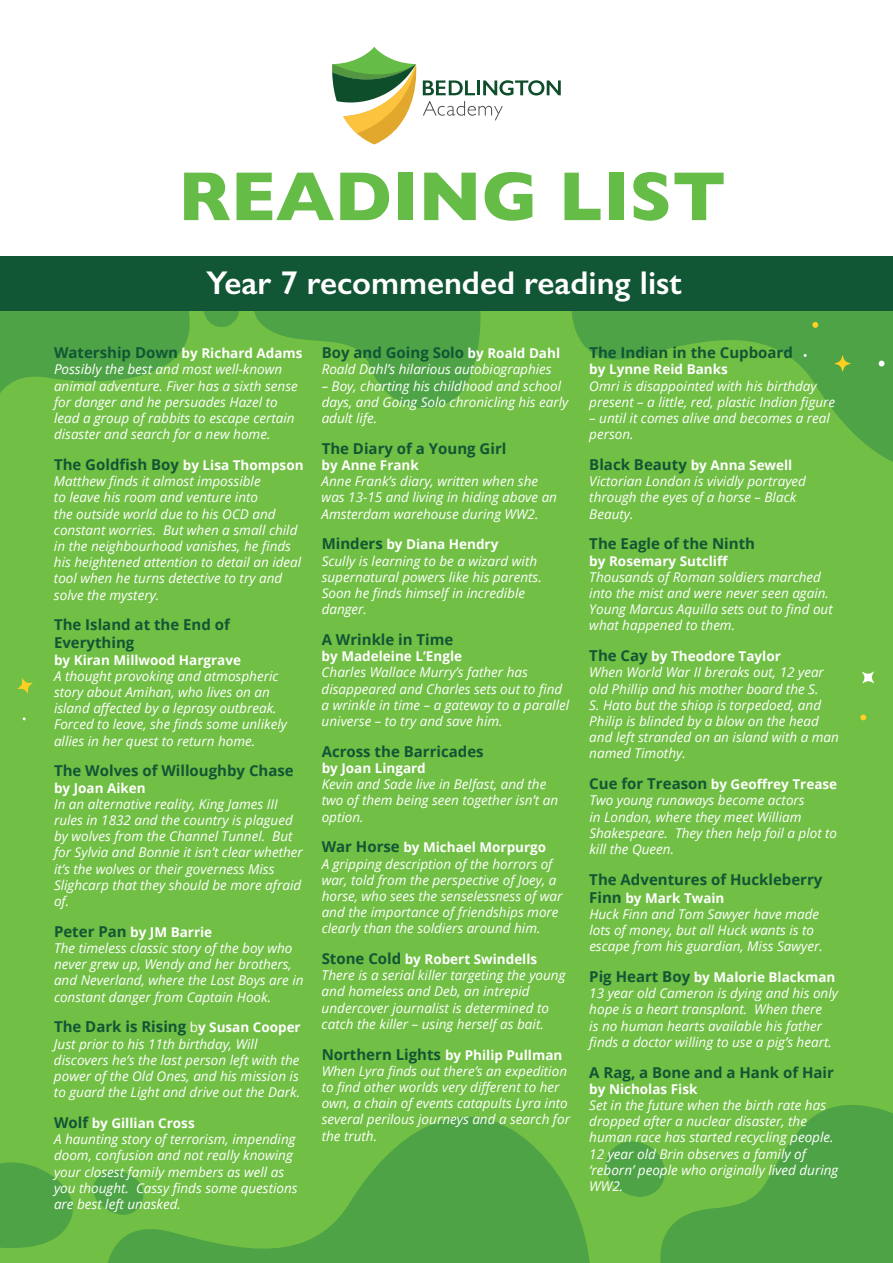
<style>
.page{position:relative;width:893px;height:1263px;background:#fff}
.page>*{position:absolute;margin:0;border:0;box-sizing:border-box;transform-origin:0 0}
.t1{font:700 70.05px "Gill Sans";color:#65bc46}
.t2{font:600 33px "Gill Sans";color:#fff}
.t3{font:700 15px/18px "Open Sans";color:#115635}
.t4{font:italic 13.5px/16.2px "Open Sans";color:#fff}
.t5{font:700 13.5px "Open Sans";color:#fff}
.s1{font-weight:700;font-style:normal;font-size:15px;color:#115635}
.s2{font-weight:700;font-style:normal}
.s3{font-size:13.5px;color:#fff}
.s4{font-weight:400;font-size:13.5px;color:#fff}
</style>
<div class="page">
<div style="left:0;top:285px;width:893px;height:978px;background:#71bf44"></div>
<svg style="left:254px;top:311px;width:227px;height:97px"></svg>
<svg style="left:0;top:311px;width:239px;height:82px"></svg>
<svg style="left:572px;top:311px;width:321px;height:151px"></svg>
<svg style="left:108px;top:1116px;width:482px;height:147px"></svg>
<svg style="left:660px;top:1105px;width:233px;height:158px;fill:#4ea346"></svg>
<svg style="left:605px;top:1137px;width:64px;height:61px"></svg>
<svg style="left:0;top:1159px;width:147px;height:94px"></svg>
<svg style="left:812px;top:322px;width:6px;height:6px"></svg>
<svg style="left:879px;top:361px;width:5px;height:5px"></svg>
<svg style="left:834px;top:355px;width:17px;height:17px"></svg>
<svg style="left:860px;top:714px;width:6px;height:7px"></svg>
<svg style="left:862px;top:671px;width:12px;height:12px"></svg>
<svg style="left:17px;top:678px;width:16px;height:15px"></svg>
<div style="left:0;top:256px;width:893px;height:55px;background:#115635"></div>
<svg style="left:332px;top:47px;width:85px;height:98px"></svg>
<svg style="left:423px;top:80px;width:52px;height:15px"></svg>
<hr style="left:477px;top:80px;width:3px;height:15px;background:#0f4e2b">
<svg style="left:483px;top:80px;width:78px;height:15px"></svg>
<svg style="left:423px;top:101px;width:80px;height:19px"></svg>
<h1 class="t1" style="left:178px;top:141px;width:549px">READING LIST</h1>
<h2 class="t2" style="left:206px;top:263px;width:477px">Year 7 recommended reading list</h2>
<p class="t4" style="left:54px;top:345px;width:250px"><span class="s1">Watership Down</span> <span class="s2">by Richard Adams </span>Possibly the best and most well-known animal adventure. Fiver has a sixth sense for danger and he persuades Hazel to lead a group of rabbits to escape certain disaster and search for a new home.</p>
<p class="t3" style="left:54px;top:455px;width:251px">The Goldfish Boy <span class="s3">by Lisa Thompson</span></p>
<p class="t4" style="left:54px;top:473px;width:249px">Matthew finds it almost impossible<br>to leave his room and venture into<br>the outside world due to his OCD and constant worries. But when a small child in the neighbourhood vanishes, he finds his heightened attention to detail an ideal tool when he turns detective to try and solve the mystery.</p>
<p class="t3" style="left:54px;top:616px;width:177px">The Island at the End of<br>Everything</p>
<p class="t5" style="left:54px;top:650px;width:189px">by Kiran Millwood Hargrave</p>
<p class="t4" style="left:54px;top:667px;width:235px">A thought provoking and atmospheric story about Amihan, who lives on an island affected by a leprosy outbreak.<br>Forced to leave, she finds some unlikely allies in her quest to return home.</p>
<p class="t3" style="left:54px;top:761px;width:241px">The Wolves of Willoughby Chase</p>
<p class="t5" style="left:54px;top:778px;width:93px">by Joan Aiken</p>
<p class="t4" style="left:54px;top:795px;width:250px">In an alternative reality, King James III rules in 1832 and the country is plagued by wolves from the Channel Tunnel. But for Sylvia and Bonnie it isn’t clear whether it’s the wolves or their governess Miss Slighcarp that they should be more afraid of.</p>
<p class="t4" style="left:54px;top:923px;width:251px"><span class="s1">Peter Pan</span> <span class="s2">by JM Barrie<br></span>The timeless classic story of the boy who never grew up, Wendy and her brothers, and Neverland, where the Lost Boys are in constant danger from Captain Hook.</p>
<p class="t3" style="left:54px;top:1017px;width:248px">The Dark is Rising <span class="s4">b</span><span class="s3">y Susan Cooper</span></p>
<p class="t4" style="left:54px;top:1035px;width:248px">Just prior to his 11th birthday, Will discovers he’s the last person left with the power of the Old Ones, and his mission is to guard the Light and drive out the Dark.</p>
<p class="t4" style="left:54px;top:1114px;width:245px"><span class="s1">Wolf</span> <span class="s2">by Gillian Cross<br></span>A haunting story of terrorism, impending doom, confusion and not really knowing your closest family members as well as you thought. Cassy finds some questions are best left unasked.</p>
<p class="t3" style="left:322px;top:343px;width:240px">Boy and Going Solo <span class="s3">by Roald Dahl</span></p>
<p class="t4" style="left:322px;top:361px;width:232px">Roald Dahl’s hilarious autobiographies</p>
<p class="t4" style="left:322px;top:377px;width:248px">– Boy, charting his childhood and school days, and Going Solo chronicling his early adult life.</p>
<p class="t3" style="left:322px;top:439px;width:186px">The Diary of a Young Girl</p>
<p class="t5" style="left:322px;top:456px;width:99px">by Anne Frank</p>
<p class="t4" style="left:322px;top:473px;width:237px">Anne Frank’s diary, written when she was 13-15 and living in hiding above an<br>Amsterdam warehouse during WW2.</p>
<p class="t4" style="left:322px;top:536px;width:222px"><span class="s1">Minders</span> <span class="s2">by Diana Hendry<br></span>Scully is learning to be a wizard with supernatural powers like his parents.<br>Soon he finds himself in incredible danger.</p>
<p class="t3" style="left:322px;top:630px;width:133px">A Wrinkle in Time</p>
<p class="t5" style="left:322px;top:647px;width:142px">by Madeleine L’Engle</p>
<p class="t4" style="left:322px;top:664px;width:249px">Charles Wallace Murry’s father has disappeared and Charles sets out to find a wrinkle in time – a gateway to a parallel universe – to try and save him.</p>
<p class="t3" style="left:322px;top:742px;width:164px">Across the Barricades</p>
<p class="t5" style="left:322px;top:758px;width:106px">by Joan Lingard</p>
<p class="t4" style="left:322px;top:776px;width:238px">Kevin and Sade live in Belfast, and the two of them being seen together isn’t an option.</p>
<p class="t4" style="left:322px;top:839px;width:242px"><span class="s1">War Horse</span> <span class="s2">by Michael Morpurgo<br></span>A gripping description of the horrors of war, told from the perspective of Joey, a horse, who sees the senselessness of war and the importance of friendships more clearly than the soldiers around him.</p>
<p class="t4" style="left:322px;top:951px;width:245px"><span class="s1">Stone Cold</span> <span class="s2">by Robert Swindells </span>There is a serial killer targeting the young and homeless and Deb, an intrepid undercover journalist is determined to catch the killer – using herself as bait.</p>
<p class="t4" style="left:322px;top:1046px;width:250px"><span class="s1">Northern Lights</span> <span class="s2">by Philip Pullman </span>When Lyra finds out there’s an expedition to find other worlds very different to her own, a chain of events catapults Lyra into several perilous journeys and a search for the truth.</p>
<p class="t3" style="left:589px;top:343px;width:205px">The Indian in the Cupboard</p>
<p class="t5" style="left:589px;top:360px;width:140px">by Lynne Reid Banks</p>
<p class="t4" style="left:589px;top:377px;width:247px">Omri is disappointed with his birthday present – a little, red, plastic Indian figure</p>
<p class="t4" style="left:589px;top:410px;width:242px">– until it comes alive and becomes a real person.</p>
<p class="t4" style="left:589px;top:457px;width:218px"><span class="s1">Black Beauty</span> <span class="s2">by Anna Sewell<br></span>Victorian London is vividly portrayed through the eyes of a horse – Black<br>Beauty.</p>
<p class="t3" style="left:589px;top:535px;width:167px">The Eagle of the Ninth</p>
<p class="t5" style="left:589px;top:551px;width:140px">by Rosemary Sutcliff</p>
<p class="t4" style="left:589px;top:568px;width:245px">Thousands of Roman soldiers marched into the mist and were never seen again.<br>Young Marcus Aquilla sets out to find out what happened to them.</p>
<p class="t4" style="left:589px;top:648px;width:251px"><span class="s1">The Cay</span> <span class="s2">by Theodore Taylor<br></span>When World War II breraks out, 12 year old Phillip and his mother board the S.<br>S. Hato but the shiop is torpedoed, and<br>Philip is blinded by a blow on the head and left stranded on an island with a man named Timothy.</p>
<p class="t4" style="left:589px;top:776px;width:249px"><span class="s1">Cue for Treason</span> <span class="s2">by Geoffrey Trease<br></span>Two young runaways become actors<br>in London, where they meet William<br>Shakespeare. They then help foil a plot to kill the Queen.</p>
<p class="t3" style="left:589px;top:870px;width:235px">The Adventures of Huckleberry</p>
<p class="t4" style="left:589px;top:889px;width:235px"><span class="s1">Finn</span> <span class="s2">by Mark Twain<br></span>Huck Finn and Tom Sawyer have made lots of money, but all Huck wants is to escape from his guardian, Miss Sawyer.</p>
<p class="t4" style="left:589px;top:969px;width:250px"><span class="s1">Pig Heart Boy</span> <span class="s2">by Malorie Blackman </span>13 year old Cameron is dying and his only hope is a heart transplant. When there<br>is no human hearts available his father finds a doctor willing to use a pig’s heart.</p>
<p class="t3" style="left:589px;top:1063px;width:246px">A Rag, a Bone and a Hank of Hair</p>
<p class="t5" style="left:589px;top:1079px;width:110px">by Nicholas Fisk</p>
<p class="t4" style="left:589px;top:1097px;width:251px">Set in the future when the birth rate has dropped after a nuclear disaster, the human race has started recycling people.<br>12 year old Brin observes a family of ‘reborn’ people who originally lived during WW2.</p>
</div>
